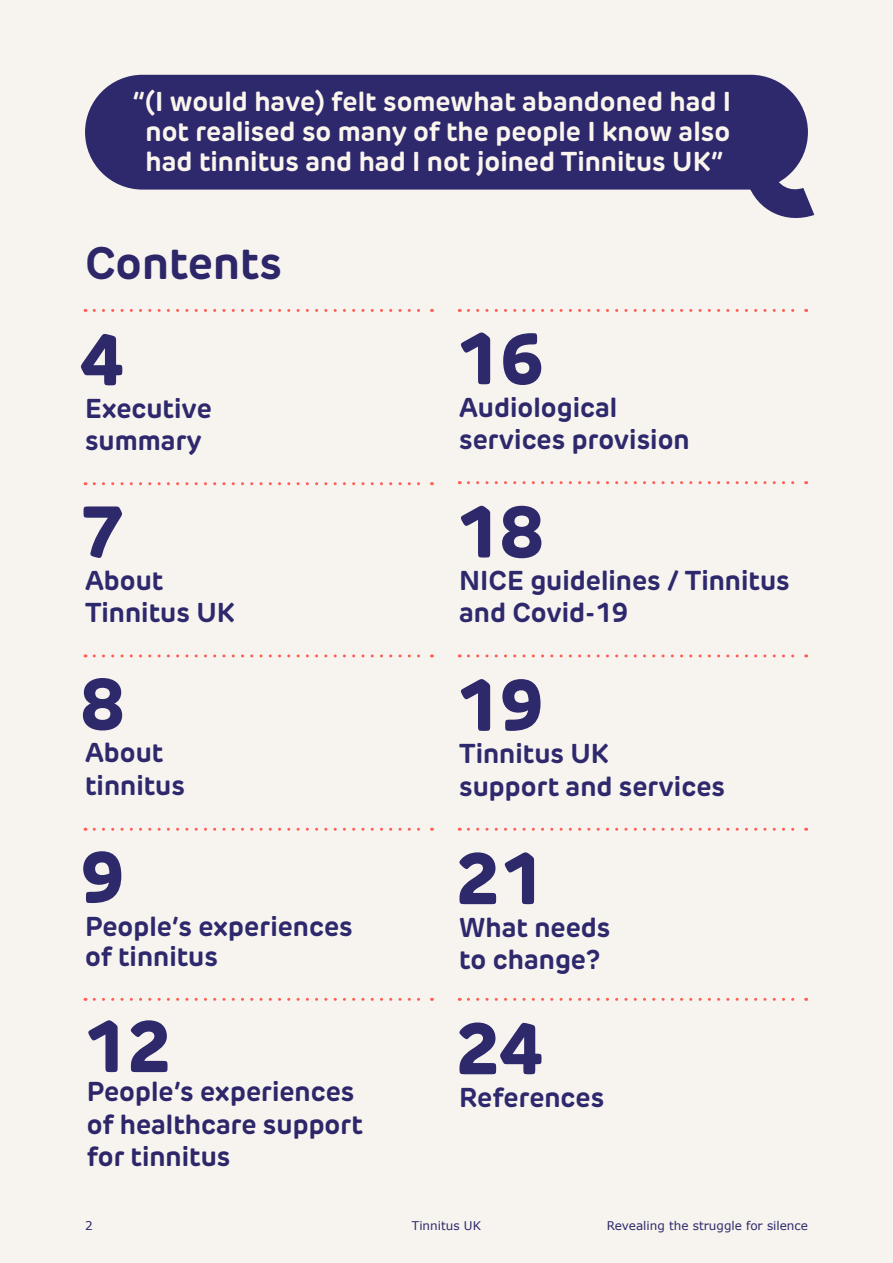
<style>
.page{position:relative;width:893px;height:1263px;background:#f7f4ef}
.page>*{position:absolute;margin:0;border:0;box-sizing:border-box;transform-origin:0 0}
.t1{font:800 72px "New Rubrik Edge";color:#2e296b}
.t2{font:700 45px "New Rubrik Edge";color:#2d276a}
.t3{font:700 27px/32.4px "New Rubrik Edge";color:#2e286c}
.t4{font:700 27px/30px "New Rubrik Edge";color:#faf5ed;text-align:center}
.t5{font:700 27px/32.4px "New Rubrik Edge";color:#2d276a}
.t6{font:12px "Verdana";color:#2e296b}
</style>
<div class="page">
<svg style="left:750px;top:157px;width:64px;height:61px"></svg>
<div style="left:85px;top:75px;width:723px;height:115px;background:#2e286c;border-radius:57px"></div>
<svg style="left:94px;top:309px;width:338px;height:3px"></svg>
<svg style="left:94px;top:482px;width:338px;height:3px"></svg>
<svg style="left:94px;top:654px;width:338px;height:3px"></svg>
<svg style="left:94px;top:828px;width:338px;height:3px"></svg>
<svg style="left:468px;top:309px;width:339px;height:3px"></svg>
<svg style="left:468px;top:481px;width:339px;height:3px"></svg>
<svg style="left:94px;top:998px;width:338px;height:3px"></svg>
<svg style="left:468px;top:654px;width:339px;height:3px"></svg>
<svg style="left:468px;top:828px;width:339px;height:3px"></svg>
<svg style="left:468px;top:998px;width:339px;height:3px"></svg>
<p class="t4" style="left:133px;top:87px;width:600px">“(I would have) felt somewhat abandoned had I not realised so many of the people I know also had tinnitus and had I not joined Tinnitus UK”</p>
<h2 class="t2" style="left:85px;top:235px;width:198px">Contents</h2>
<h1 class="t1" style="left:81px;top:313px;width:45px">4</h1>
<p class="t3" style="left:85px;top:392px;width:128px">Executive summary</p>
<h1 class="t1" style="left:81px;top:486px;width:45px">7</h1>
<p class="t3" style="left:85px;top:564px;width:151px">About<br>Tinnitus UK</p>
<h1 class="t1" style="left:81px;top:658px;width:45px">8</h1>
<p class="t3" style="left:85px;top:737px;width:101px">About tinnitus</p>
<h1 class="t1" style="left:81px;top:831px;width:45px">9</h1>
<p class="t3" style="left:85px;top:911px;width:269px;line-height:30px">People’s experiences of tinnitus</p>
<h1 class="t1" style="left:83px;top:1000px;width:89px">12</h1>
<p class="t5" style="left:87px;top:1076px;width:278px">People’s experiences of healthcare support for tinnitus</p>
<h1 class="t1" style="left:456px;top:312px;width:89px">16</h1>
<p class="t3" style="left:459px;top:391px;width:232px">Audiological services provision</p>
<h1 class="t1" style="left:456px;top:486px;width:89px">18</h1>
<p class="t3" style="left:459px;top:564px;width:332px">NICE guidelines / Tinnitus and Covid-19</p>
<h1 class="t1" style="left:456px;top:659px;width:89px">19</h1>
<p class="t3" style="left:459px;top:738px;width:267px">Tinnitus UK<br>support and services</p>
<h1 class="t1" style="left:456px;top:832px;width:89px">21</h1>
<p class="t3" style="left:459px;top:911px;width:153px">What needs to change?</p>
<h1 class="t1" style="left:456px;top:1002px;width:89px">24</h1>
<p class="t3" style="left:459px;top:1081px;width:147px">References</p>
<p class="t6" style="left:85px;top:1218px;width:9px">2</p>
<p class="t6" style="left:412px;top:1218px;width:71px">Tinnitus UK</p>
<p class="t6" style="left:607px;top:1218px;width:203px">Revealing the struggle for silence</p>
</div>
